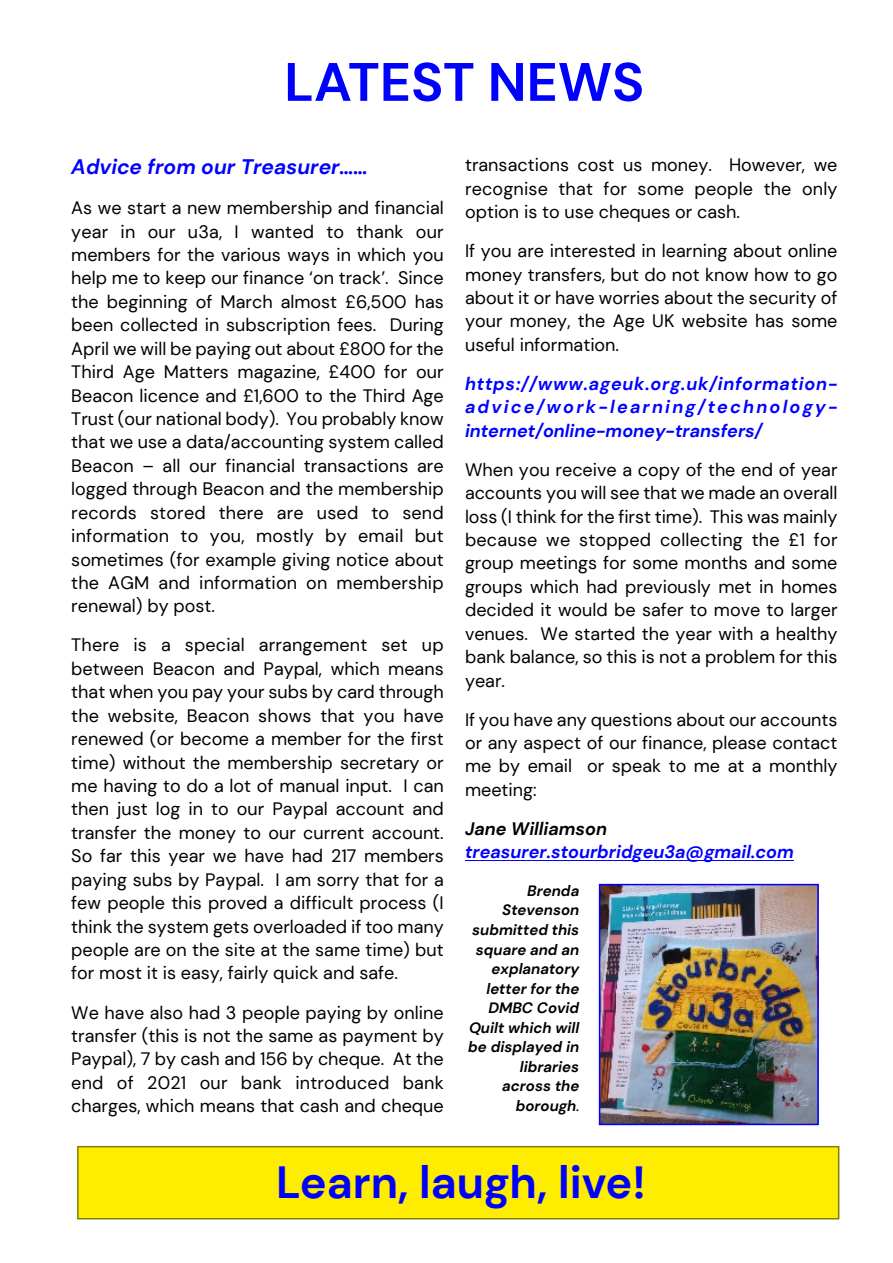
<style>
.page{position:relative;width:893px;height:1263px;background:#fff}
.page>*{position:absolute;margin:0;border:0;box-sizing:border-box;transform-origin:0 0}
.t1{font:700 54px "DM Sans";color:#00f}
.t2{font:700 45px "DM Sans";color:#00f}
.t3{font:italic 700 21px "DM Sans";color:#00f}
.t4{font:18px/23.4px "DM Sans";color:#000;text-align:justify}
.t5{font:italic 700 18px/23.4px "DM Sans";color:#00f;text-align:justify}
.t6{font:italic 700 18px "DM Sans";color:#000}
.t7{font:italic 700 15px/19.5px "DM Sans";color:#000;text-align:right}
.s1{font-size:12px}
</style>
<div class="page">
<hr style="left:465px;top:860px;width:329px;height:1px;background:#00f">
<div style="left:77px;top:1146px;width:762px;height:73px;background:#ffed00;border:2px solid #808000"></div>
<img style="left:602px;top:887px;width:214px;height:235px">
<div style="left:599px;top:884px;width:220px;height:241px;border:2px solid #00f"></div>
<h1 class="t1" style="left:284px;top:47px;width:361px">LATEST NEWS</h1>
<p class="t3" style="left:71px;top:153px;width:298px">Advice from our Treasurer……</p>
<p class="t4" style="left:71px;top:196px;width:374px">As we start a new membership and financial year in our u3a, I wanted to thank our members for the various ways in which you help me to keep our finance ‘on track’. Since the beginning of March almost £6,500 has been collected in subscription fees. During April we will be paying out about £800 for the Third Age Matters magazine, £400 for our Beacon licence and £1,600 to the Third Age Trust (our national body). You probably know that we use a data/accounting system called Beacon – all our financial transactions are logged through Beacon and the membership records stored there are used to send information to you, mostly by email but sometimes (for example giving notice about the AGM and information on membership renewal) by post.</p>
<p class="t4" style="left:71px;top:634px;width:374px">There is a special arrangement set up between Beacon and Paypal, which means that when you pay your subs by card through the website, Beacon shows that you have renewed (or become a member for the first time) without the membership secretary or me having to do a lot of manual input. I can then just log in to our Paypal account and transfer the money to our current account.<br>So far this year we have had 217 members paying subs by Paypal. I am sorry that for a few people this proved a difficult process (I think the system gets overloaded if too many people are on the site at the same time) but for most it is easy, fairly quick and safe.</p>
<p class="t4" style="left:71px;top:1001px;width:374px">We have also had 3 people paying by online transfer (this is not the same as payment by Paypal), 7 by cash and 156 by cheque. At the end of 2021 our bank introduced bank charges, which means that cash and cheque</p>
<p class="t4" style="left:465px;top:153px;width:374px">transactions cost us money. However, we recognise that for some people the only option is to use cheques or cash.</p>
<p class="t4" style="left:465px;top:239px;width:374px">If you are interested in learning about online money transfers, but do not know how to go about it or have worries about the security of your money, the Age UK website has some useful information.</p>
<p class="t5" style="left:465px;top:372px;width:374px">https://www.ageuk.org.uk/information&shy;advice/work-learning/technology&shy;internet/online-money-transfers/</p>
<p class="t4" style="left:465px;top:458px;width:374px">When you receive a copy of the end of year accounts you will see that we made an overall loss (I think for the first time). This was mainly because we stopped collecting the £1 for group meetings for some months and some groups which had previously met in homes decided it would be safer to move to larger venues. We started the year with a healthy bank balance, so this is not a problem for this year.</p>
<p class="t4" style="left:465px;top:708px;width:374px">If you have any questions about our accounts or any aspect of our finance, please contact me by email or speak to me at a monthly meeting:</p>
<p class="t6" style="left:465px;top:817px;width:144px">Jane Williamson</p>
<p class="t5" style="left:465px;top:840px;width:330px">treasurer.stourbridgeu3a@gmail.com</p>
<p class="t7" style="left:468px;top:881px;width:113px">Brenda<br>Stevenson submitted this square and an explanatory letter for the<br>DMBC Covid<br>Quilt which will be displayed in libraries across the borough<span class="s1">.</span></p>
<h2 class="t2" style="left:276px;top:1154px;width:371px">Learn, laugh, live!</h2>
</div>
